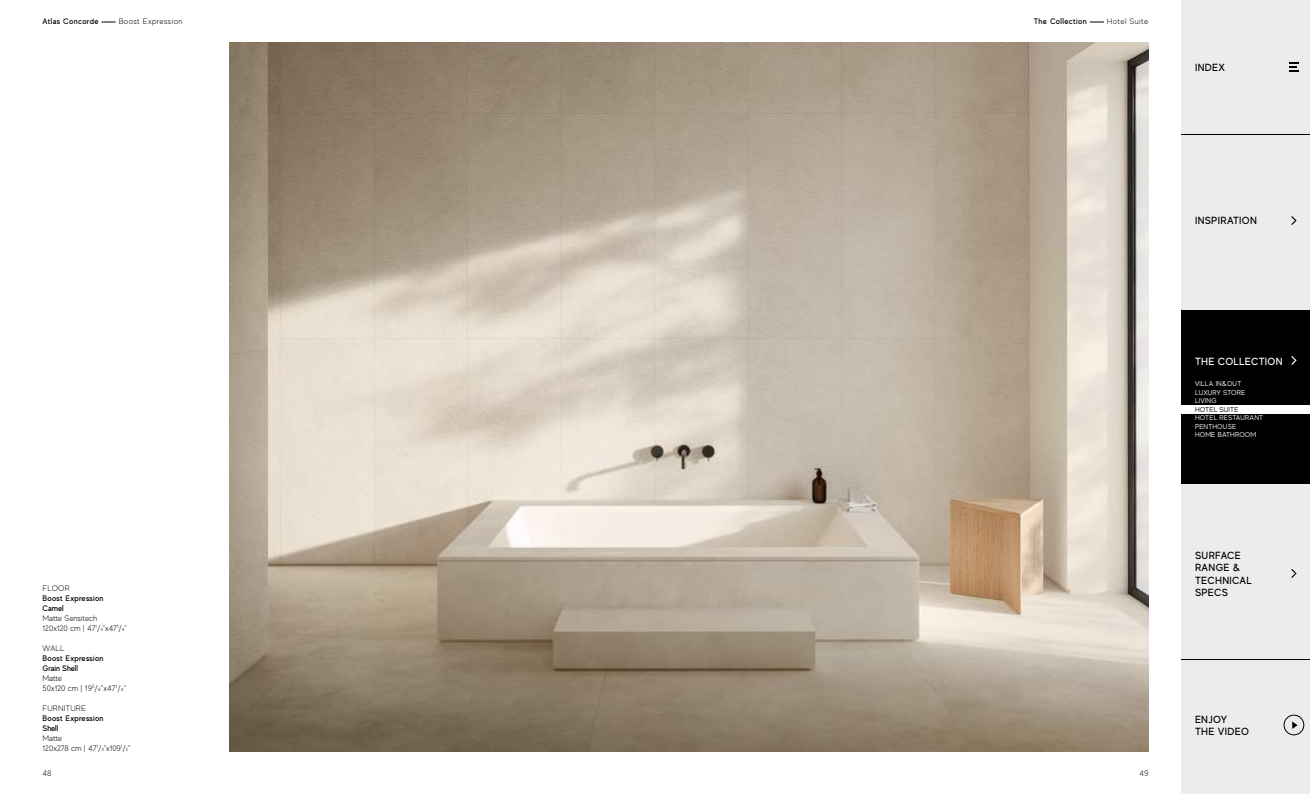
<style>
.page{position:relative;width:1310px;height:794px;background:#fff}
.page>*{position:absolute;margin:0;border:0;box-sizing:border-box;transform-origin:0 0}
.t1{font:500 10.4px/12.4px "MADE Evolve Sans";letter-spacing:.03em;color:#000}
.t2{font:500 10.4px "MADE Evolve Sans";letter-spacing:.03em;color:#fff}
.t3{font:300 8px/10px "MADE Evolve Sans";color:#000}
.t4{font:500 8px/10px "MADE Evolve Sans";letter-spacing:.03em;color:#000}
.t5{font:300 8px "MADE Evolve Sans";letter-spacing:.04em;color:#000}
.t6{font:500 8px "MADE Evolve Sans";letter-spacing:.05em;color:#000}
.t7{font:300 8px "MADE Evolve Sans";letter-spacing:.045em;color:#000}
.t8{font:300 8px "MADE Evolve Sans";letter-spacing:.03em;color:#000}
.t9{font:7px/8.4px "MADE Evolve Sans";letter-spacing:.03em;color:#fff}
.t10{font:7px "MADE Evolve Sans";letter-spacing:.03em;color:#000}
.s1{font-size:4.7px}
</style>
<div class="page">
<img style="left:230px;top:42px;width:918px;height:709px">
<div style="left:1181px;top:0;width:129px;height:794px;background:#ececec"></div>
<svg style="left:1289px;top:62px;width:9px;height:9px"></svg>
<svg style="left:1291px;top:569px;width:5px;height:9px"></svg>
<div style="left:1283px;top:714px;width:21px;height:21px;border:1px solid #000;border-radius:50%"></div>
<svg style="left:1292px;top:721px;width:5px;height:8px"></svg>
<svg style="left:1291px;top:216px;width:5px;height:9px"></svg>
<hr style="left:1181px;top:134px;width:129px;height:1px;background:#000">
<hr style="left:1181px;top:659px;width:129px;height:1px;background:#000">
<hr style="left:1181px;top:483px;width:129px;height:1px;background:#000">
<div style="left:1181px;top:310px;width:129px;height:173px;background:#000"></div>
<svg style="left:1291px;top:356px;width:5px;height:9px"></svg>
<div style="left:1181px;top:405px;width:129px;height:8px;background:#fff"></div>
<svg style="left:101px;top:22px;width:15px;height:1px"></svg>
<svg style="left:1089px;top:22px;width:15px;height:1px"></svg>
<p class="t4" style="left:43px;top:16px;width:57px">Atlas Concorde</p>
<p class="t5" style="left:119px;top:17px;width:65px">Boost Expression</p>
<p class="t6" style="left:1033px;top:16px;width:55px">The Collection</p>
<p class="t7" style="left:1107px;top:17px;width:43px">Hotel Suite</p>
<h1 class="t1" style="left:1195px;top:61px;width:31px">INDEX</h1>
<p class="t3" style="left:43px;top:582px;width:29px">FLOOR</p>
<p class="t4" style="left:43px;top:592px;width:62px">Boost Expression<br>Camel</p>
<p class="t3" style="left:43px;top:612px;width:86px">Matte Sensitech<br>120x120 cm | 47<sup>1</sup>/<sub>4</sub>"x47<sup>1</sup>/<sub>4</sub>"</p>
<p class="t3" style="left:43px;top:642px;width:23px">WALL</p>
<p class="t4" style="left:43px;top:652px;width:62px">Boost Expression<br>Grain Shell</p>
<p class="t3" style="left:43px;top:672px;width:85px">Matte<br>50x120 cm | 19<sup>5</sup>/<span class="s1">8</span>”x47<sup>1</sup>/<span class="s1">4</span>”</p>
<p class="t8" style="left:43px;top:703px;width:45px">FURNITURE</p>
<p class="t4" style="left:43px;top:712px;width:62px">Boost Expression<br>Shell</p>
<p class="t3" style="left:43px;top:732px;width:89px">Matte<br>120x278 cm | 47<sup>1</sup>/<sub>4</sub>"x109<sup>1</sup>/<sub>2</sub>"</p>
<p class="t3" style="left:42px;top:767px;width:11px">48</p>
<h1 class="t1" style="left:1195px;top:214px;width:63px">INSPIRATION</h1>
<h1 class="t2" style="left:1195px;top:355px;width:89px">THE COLLECTION</h1>
<p class="t9" style="left:1195px;top:380px;width:52px">VILLA IN&amp;OUT<br>LUXURY STORE<br>LIVING</p>
<p class="t10" style="left:1195px;top:405px;width:45px">HOTEL SUITE</p>
<p class="t9" style="left:1195px;top:413px;width:69px">HOTEL RESTAURANT<br>PENTHOUSE<br>HOME BATHROOM</p>
<h1 class="t1" style="left:1195px;top:548px;width:58px">SURFACE<br>RANGE &amp;<br>TECHNICAL<br>SPECS</h1>
<p class="t3" style="left:1139px;top:767px;width:11px">49</p>
<h1 class="t1" style="left:1195px;top:712px;width:56px">ENJOY<br>THE VIDEO</h1>
</div>
